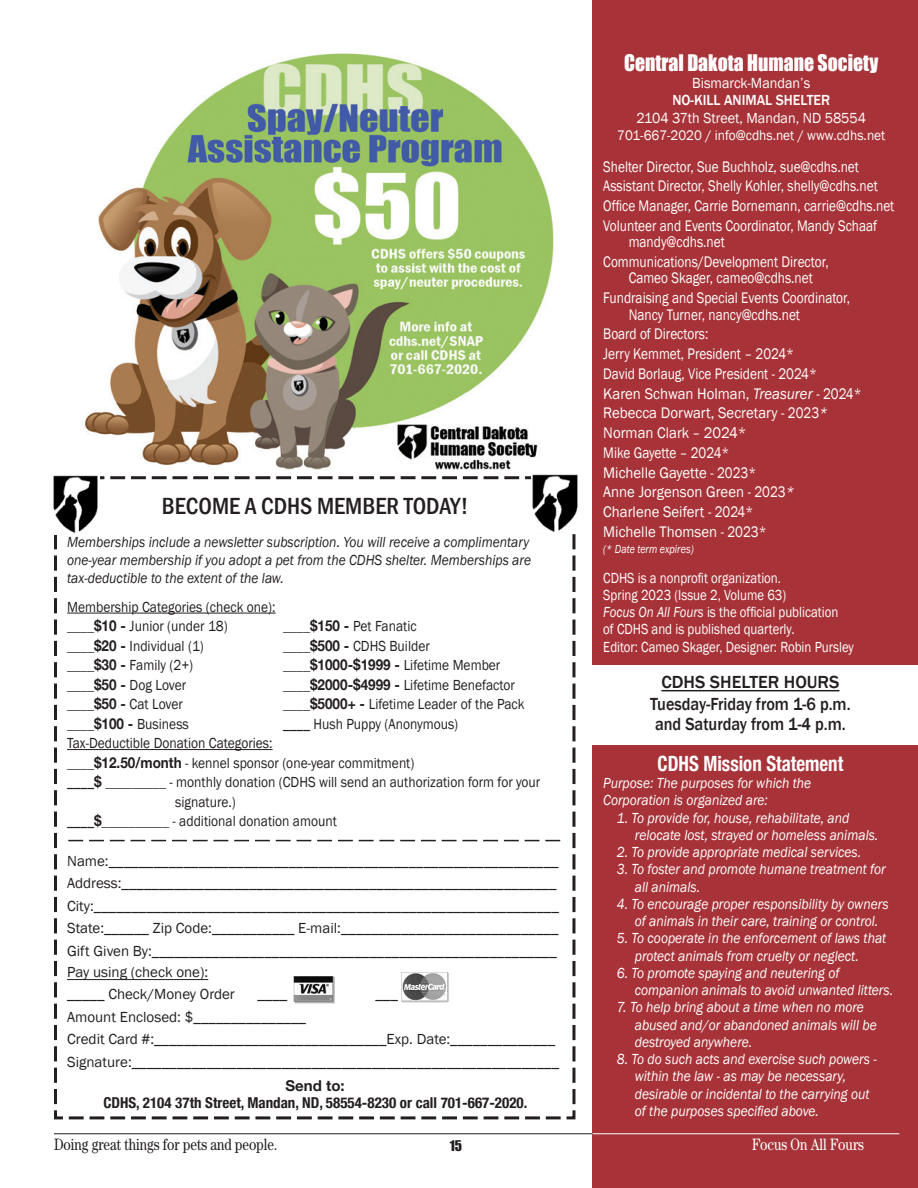
<style>
.page{position:relative;width:918px;height:1188px;background:#fff}
.page>*{position:absolute;margin:0;border:0;box-sizing:border-box;transform-origin:0 0}
.t1{font:500 condensed 24px "Franklin Gothic";color:#231f20}
.t2{font:21px "Impact";color:#fff;scale:.94 1}
.t3{font:700 condensed 21px "Helvetica Neue";color:#fff;scale:.9 1}
.t4{font:500 18px "Franklin Gothic";color:#231f20;scale:.9 1}
.t5{font:500 18px "Franklin Gothic";color:#231f20}
.t6{font:16.5px "Century Std";color:#231f20;scale:.8 1}
.t7{font:16.5px "Century Std";color:#fff;scale:.8 1}
.t8{font:15.75px/16.5px "Franklin Gothic";color:#fff;scale:.85 1}
.t9{font:15.75px "Franklin Gothic";color:#fff;scale:.94 1}
.t10{font:italic 15px/17.2px "Franklin Gothic";color:#fff;scale:.9 1}
.t11{font:15px "Franklin Gothic";color:#231f20}
.t12{font:15px "Franklin Gothic";color:#231f20;scale:.9 1}
.t13{font:italic 15px/18px "Franklin Gothic";color:#231f20;scale:.9 1}
.Body_Copy{font:15px/17.2px "Franklin Gothic";color:#fff;scale:.86 1}
.t14{font:700 15px "Helvetica Neue";color:#231f20;scale:.9 1}
.t15{font:700 condensed 15px "Helvetica Neue";color:#231f20}
.Body_Copy-2{font:15px "Franklin Gothic";color:#fff;scale:.94 1}
.t16{font:500 15px "Franklin Gothic";color:#fff;scale:.94 1}
.t17{font:700 15px "Helvetica Neue";color:#231f20}
.t18{font:14.25px "Franklin Gothic";color:#fff;scale:.94 1}
.t19{font:13.5px "Impact";color:#231f20}
.t20{font:italic 12px "Franklin Gothic";color:#fff;scale:.85 1}
.s1{font-family:"Helvetica Neue";font-weight:700}
.s2{font-family:"Franklin Gothic";font-weight:400}
.s3{font-style:italic}
</style>
<div class="page">
<img style="left:85px;top:53px;width:469px;height:417px">
<div style="left:592px;top:0;width:326px;height:1188px;background:#a73339"></div>
<svg style="left:54px;top:476px;width:522px;height:644px"></svg>
<hr style="left:67px;top:613px;width:209px;height:1px;background:#231f20">
<hr style="left:67px;top:749px;width:206px;height:1px;background:#231f20">
<svg style="left:68px;top:840px;width:492px;height:1px"></svg>
<div style="left:592px;top:666px;width:326px;height:79px;background:#fff"></div>
<hr style="left:661px;top:690px;width:178px;height:1px;background:#231f20">
<img style="left:53px;top:475px;width:47px;height:59px">
<img style="left:532px;top:474px;width:46px;height:60px">
<hr style="left:54px;top:1134px;width:538px;height:1px;background:#231f20">
<hr style="left:592px;top:1134px;width:307px;height:1px;background:#fff">
<p class="t1" style="left:162px;top:491px;width:308px">BECOME A CDHS MEMBER TODAY!</p>
<p class="t13" style="left:67px;top:533px;width:517px">Memberships include a newsletter subscription. You will receive a complimentary one-year membership if you adopt a pet from the CDHS shelter. Memberships are tax-deductible to the extent of the law.</p>
<p class="t12" style="left:67px;top:597px;width:233px">Membership Categories (check one):</p>
<p class="t12" style="left:67px;top:617px;width:180px"><span class="s1">____$10 -</span> Junior (under 18)</p>
<p class="t12" style="left:283px;top:617px;width:150px"><span class="s1">____$150 -</span> Pet Fanatic</p>
<p class="t12" style="left:67px;top:636px;width:153px"><span class="s1">____$20 -</span> Individual (1)</p>
<p class="t12" style="left:283px;top:636px;width:165px"><span class="s1">____$500 -</span> CDHS Builder</p>
<p class="t12" style="left:67px;top:656px;width:142px"><span class="s1">____$30 -</span> Family (2+)</p>
<p class="t14" style="left:283px;top:653px;width:243px">____$1000-$1999 - <span class="s2">Lifetime Member</span></p>
<p class="t14" style="left:67px;top:672px;width:134px">____$50 - <span class="s2">Dog Lover</span></p>
<p class="t12" style="left:283px;top:675px;width:259px"><span class="s1">____$2000-$4999 -</span> Lifetime Benefactor</p>
<p class="t14" style="left:67px;top:692px;width:130px">____$50 - <span class="s2">Cat Lover</span></p>
<p class="t12" style="left:283px;top:695px;width:270px"><span class="s1">____$5000+ -</span> Lifetime Leader of the Pack</p>
<p class="t14" style="left:67px;top:711px;width:137px">____$100 - <span class="s2">Business</span></p>
<p class="t12" style="left:283px;top:714px;width:196px">____ Hush Puppy (Anonymous)</p>
<p class="t12" style="left:67px;top:734px;width:230px">Tax-Deductible Donation Categories:</p>
<p class="t12" style="left:67px;top:753px;width:387px"><span class="s1">____$12.50/month</span> - kennel sponsor (one-year commitment)</p>
<p class="t12" style="left:67px;top:773px;width:527px">____<span class="s1">$ _________</span> - monthly donation (CDHS will send an authorization form for your</p>
<p class="t12" style="left:175px;top:792px;width:69px">signature.)</p>
<p class="t12" style="left:67px;top:812px;width:301px">____<span class="s1">$__________</span> - additional donation amount</p>
<p class="t11" style="left:67px;top:851px;width:493px">Name:____________________________________________________________</p>
<p class="t11" style="left:67px;top:874px;width:491px">Address:__________________________________________________________</p>
<p class="t11" style="left:67px;top:896px;width:493px">City:______________________________________________________________</p>
<p class="t11" style="left:67px;top:919px;width:493px">State:______ Zip Code:___________ E-mail:_____________________________</p>
<p class="t11" style="left:67px;top:941px;width:491px">Gift Given By:______________________________________________________</p>
<p class="t11" style="left:67px;top:962px;width:143px">Pay using (check one):</p>
<p class="t11" style="left:67px;top:985px;width:169px">_____ Check/Money Order</p>
<p class="t11" style="left:257px;top:985px;width:31px">____</p>
<p class="t11" style="left:375px;top:985px;width:24px">___</p>
<p class="t11" style="left:67px;top:1007px;width:240px">Amount Enclosed: $_______________</p>
<p class="t11" style="left:67px;top:1030px;width:490px">Credit Card #:_______________________________Exp. Date:______________</p>
<p class="t11" style="left:67px;top:1052px;width:494px">Signature:_________________________________________________________</p>
<p class="t17" style="left:286px;top:1074px;width:61px">Send to:</p>
<p class="t15" style="left:103px;top:1090px;width:425px">CDHS, 2104 37th Street, Mandan, ND, 58554-8230 or call 701-667-2020.</p>
<p class="t2" style="left:624px;top:46px;width:272px">Central Dakota Humane Society</p>
<p class="Body_Copy-2" style="left:692px;top:74px;width:127px">Bismarck-Mandan’s</p>
<p class="t16" style="left:672px;top:91px;width:169px">NO-KILL ANIMAL SHELTER</p>
<p class="Body_Copy-2" style="left:636px;top:108px;width:246px">2104 37th Street, Mandan, ND 58554</p>
<p class="t18" style="left:617px;top:126px;width:287px">701-667-2020 / info@cdhs.net / www.cdhs.net</p>
<p class="t8" style="left:603px;top:158px;width:302px">Shelter Director, Sue Buchholz, sue@cdhs.net</p>
<p class="t8" style="left:603px;top:178px;width:324px">Assistant Director, Shelly Kohler, shelly@cdhs.net</p>
<p class="t8" style="left:603px;top:198px;width:344px">Office Manager, Carrie Bornemann, carrie@cdhs.net</p>
<p class="t8" style="left:629px;top:218px;width:294px;text-indent:-25px">Volunteer and Events Coordinator, Mandy Schaaf mandy@cdhs.net</p>
<p class="t8" style="left:629px;top:254px;width:237px;text-indent:-25px">Communications/Development Director,<br>Cameo Skager, cameo@cdhs.net</p>
<p class="t8" style="left:629px;top:290px;width:262px;text-indent:-25px">Fundraising and Special Events Coordinator,<br>Nancy Turner, nancy@cdhs.net</p>
<p class="t8" style="left:603px;top:326px;width:125px">Board of Directors:</p>
<p class="t8" style="left:603px;top:346px;width:226px">Jerry Kemmet, President – 2024*</p>
<p class="t8" style="left:603px;top:366px;width:253px">David Borlaug, Vice President - 2024*</p>
<p class="t9" style="left:603px;top:384px;width:276px">Karen Schwan Holman, <span class="s3">Treasurer</span> - 2024*</p>
<p class="t9" style="left:603px;top:403px;width:240px">Rebecca Dorwart, Secretary - 2023<span class="s3">*</span></p>
<p class="t9" style="left:603px;top:423px;width:154px">Norman Clark – 2024*</p>
<p class="t8" style="left:603px;top:445px;width:150px">Mike Gayette – 2024*</p>
<p class="t9" style="left:603px;top:463px;width:164px">Michelle Gayette - 2023*</p>
<p class="t9" style="left:603px;top:482px;width:205px">Anne Jorgenson Green - 2023<span class="s3">*</span></p>
<p class="t9" style="left:603px;top:502px;width:161px">Charlene Seifert - 2024*</p>
<p class="t9" style="left:603px;top:522px;width:175px">Michelle Thomsen - 2023*</p>
<p class="t20" style="left:603px;top:542px;width:108px">(* Date term expires)</p>
<p class="Body_Copy" style="left:603px;top:569px;width:208px">CDHS is a nonprofit organization.</p>
<p class="Body_Copy" style="left:603px;top:587px;width:214px">Spring 2023 (Issue 2, Volume 63)</p>
<p class="Body_Copy" style="left:603px;top:604px;width:275px"><span class="s3">Focus On All Fours</span> is the official publication of CDHS and is published quarterly.</p>
<p class="Body_Copy" style="left:603px;top:638px;width:293px">Editor: Cameo Skager, Designer: Robin Pursley</p>
<p class="t5" style="left:661px;top:671px;width:180px">CDHS SHELTER HOURS</p>
<p class="t4" style="left:650px;top:693px;width:224px">Tuesday-Friday from 1-6 p.m.</p>
<p class="t4" style="left:655px;top:713px;width:213px">and Saturday from 1-4 p.m.</p>
<p class="t3" style="left:658px;top:746px;width:208px">CDHS Mission Statement</p>
<p class="t10" style="left:603px;top:775px;width:233px">Purpose: The purposes for which the</p>
<p class="t10" style="left:603px;top:792px;width:185px">Corporation is organized are:</p>
<p class="t10" style="left:635px;top:809px;width:272px;text-indent:-18px">1. To provide for, house, rehabilitate, and relocate lost, strayed or homeless animals.</p>
<p class="t10" style="left:617px;top:844px;width:273px">2. To provide appropriate medical services.</p>
<p class="t10" style="left:635px;top:861px;width:280px;text-indent:-18px">3. To foster and promote humane treatment for all animals.</p>
<p class="t10" style="left:617px;top:896px;width:304px;text-align:center">4. To encourage proper responsibility by owners of animals in their care, training or control.</p>
<p class="t10" style="left:635px;top:930px;width:281px;text-indent:-18px">5. To cooperate in the enforcement of laws that protect animals from cruelty or neglect.</p>
<p class="t10" style="left:635px;top:965px;width:289px;text-indent:-18px">6. To promote spaying and neutering of companion animals to avoid unwanted litters.</p>
<p class="t10" style="left:635px;top:999px;width:270px;text-indent:-18px">7. To help bring about a time when no more abused and/or abandoned animals will be destroyed anywhere.</p>
<p class="t10" style="left:635px;top:1051px;width:271px;text-indent:-18px">8. To do such acts and exercise such powers - within the law - as may be necessary, desirable or incidental to the carrying out of the purposes specified above.</p>
<p class="t6" style="left:54px;top:1135px;width:281px">Doing great things for pets and people.</p>
<p class="t19" style="left:450px;top:1136px;width:14px">15</p>
<p class="t7" style="left:752px;top:1135px;width:141px">Focus On All Fours</p>
</div>
